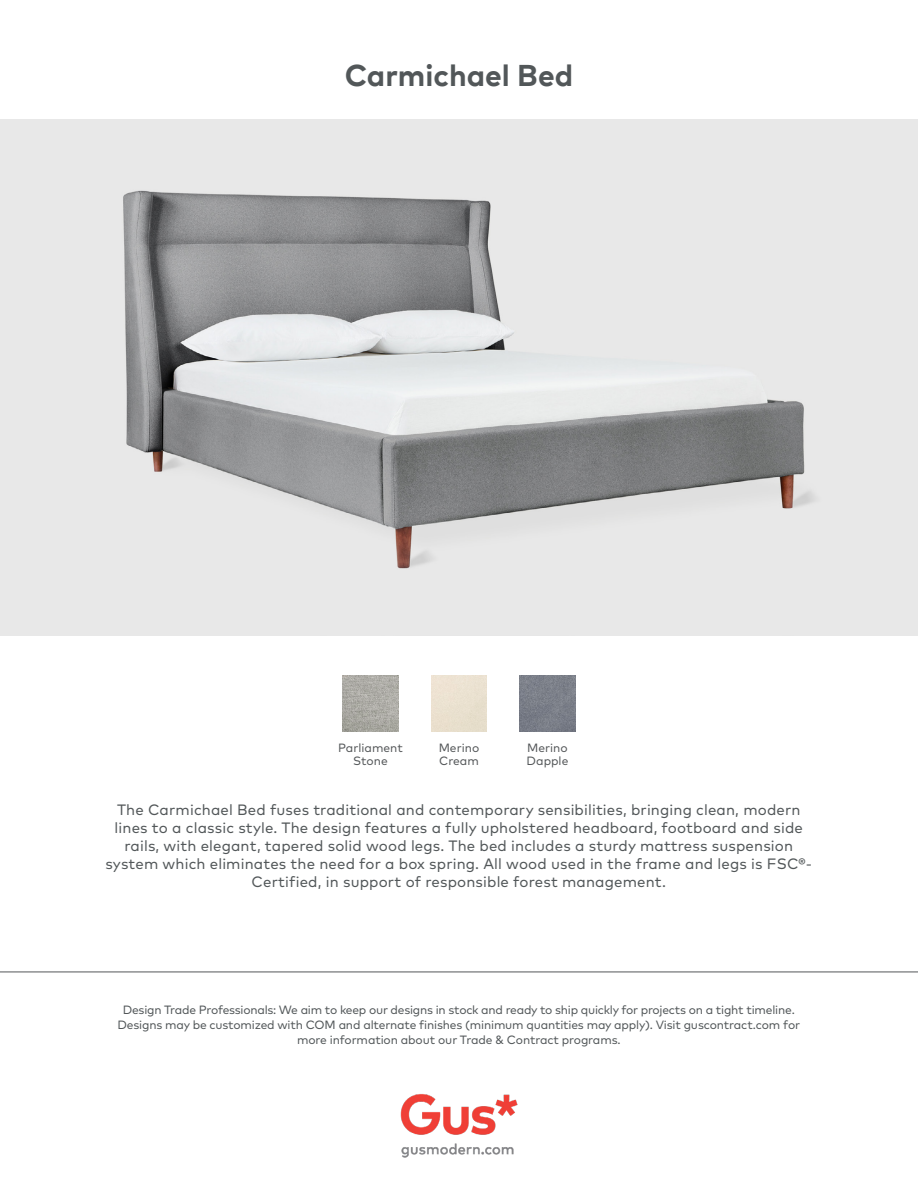
<style>
.page{position:relative;width:918px;height:1188px;background:#fff}
.page>*{position:absolute;margin:0;border:0;box-sizing:border-box;transform-origin:0 0}
.Product_Title{font:700 30px "Mark";color:#525759}
.Description{font:15px/18px "Mark Pro";letter-spacing:.01em;color:#525759;text-align:center}
.t1{font:12px/15px "Mark Pro";letter-spacing:-.015em;color:#525759;text-align:center}
.t2{font:12px "Mark Pro";color:#545759}
</style>
<div class="page">
<img style="left:400px;top:1094px;width:118px;height:64px">
<img style="left:0;top:119px;width:918px;height:516px">
<hr style="left:0;top:972px;width:918px;height:1px;background:#545759">
<img style="left:343px;top:676px;width:55px;height:55px">
<img style="left:520px;top:676px;width:55px;height:55px">
<p class="Product_Title" style="left:345px;top:56px;width:230px">Carmichael Bed</p>
<p class="t2" style="left:338px;top:738px;width:66px">Parliament</p>
<p class="t2" style="left:353px;top:752px;width:36px">Stone</p>
<p class="t2" style="left:439px;top:738px;width:42px">Merino</p>
<p class="t2" style="left:439px;top:752px;width:41px">Cream</p>
<p class="t2" style="left:527px;top:738px;width:42px">Merino</p>
<p class="t2" style="left:527px;top:752px;width:43px">Dapple</p>
<p class="Description" style="left:105px;top:800px;width:708px">The Carmichael Bed fuses traditional and contemporary sensibilities, bringing clean, modern lines to a classic style. The design features a fully upholstered headboard, footboard and side rails, with elegant, tapered solid wood legs. The bed includes a sturdy mattress suspension system which eliminates the need for a box spring. All wood used in the frame and legs is FSC®- Certified, in support of responsible forest management.</p>
<p class="t1" style="left:118px;top:1001px;width:684px">Design Trade Professionals: We aim to keep our designs in stock and ready to ship quickly for projects on a tight timeline.<br>Designs may be customized with COM and alternate finishes (minimum quantities may apply). Visit guscontract.com for more information about our Trade &amp; Contract programs.</p>
</div>
